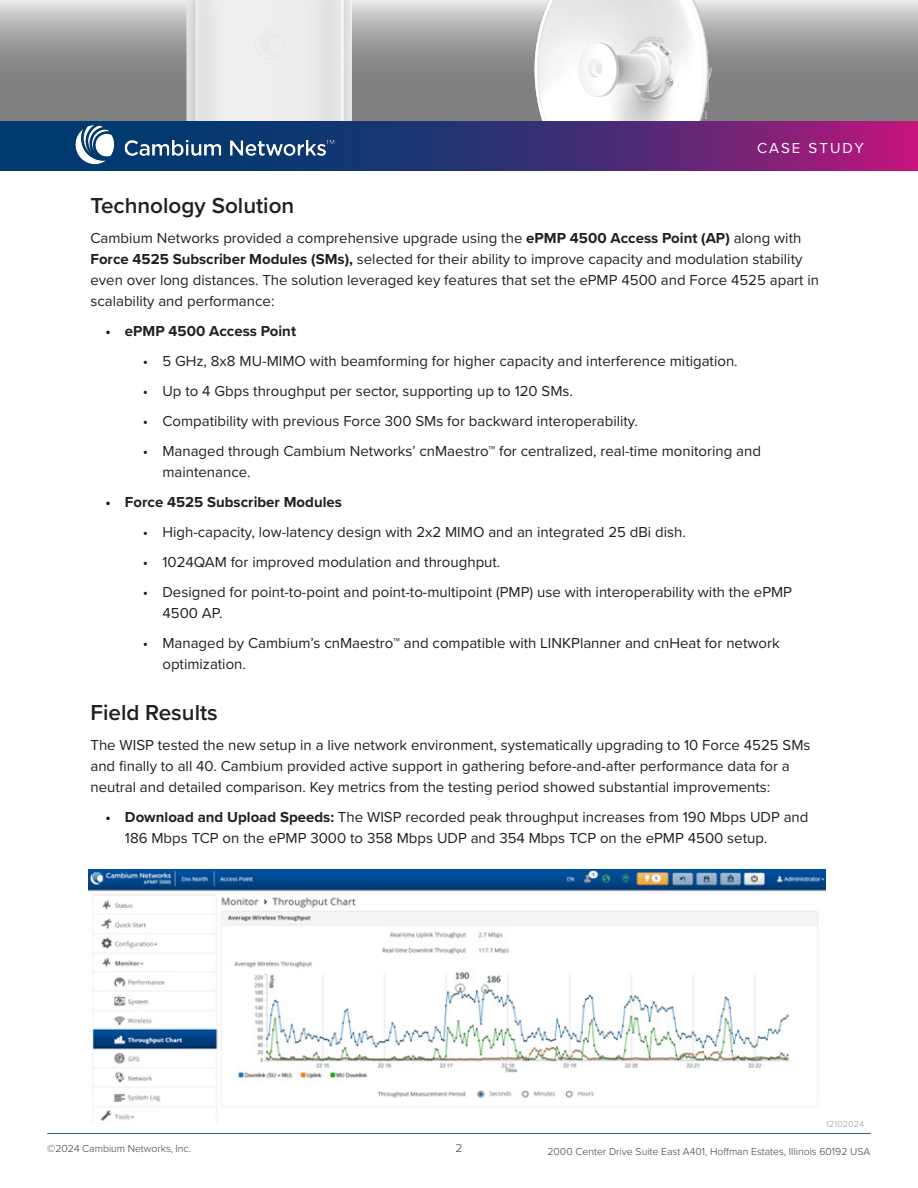
<style>
.page{position:relative;width:918px;height:1188px;background:#fff}
.page>*{position:absolute;margin:0;border:0;box-sizing:border-box;transform-origin:0 0}
.Body_copy{font:600 22.5px "Proxima Nova";color:#231f20}
.Body_copy-2{font:15px/21px "Proxima Nova";color:#231f20}
.t1{font:700 15px "Proxima Nova";color:#231f20}
.t2{font:15px "Proxima Nova";letter-spacing:.135em;color:#fff}
.t3{font:300 12px "Proxima Nova";color:#3e3e3f}
.t4{font:300 10.5px "Proxima Nova";color:#3e3e3f}
.t5{font:300 9px "Proxima Nova";letter-spacing:.01em;color:#97999c}
.s1{font-weight:700}
</style>
<div class="page">
<hr style="left:47px;top:1134px;width:824px;height:1px;background:#003a70">
<svg style="left:0;top:121px;width:918px;height:50px;background:#4c2b74"></svg>
<img style="left:51px;top:124px;width:288px;height:43px">
<img style="left:88px;top:869px;width:737px;height:252px">
<svg style="left:459px;top:0;width:459px;height:121px;background:#999"></svg>
<img style="left:473px;top:0;width:299px;height:121px">
<img style="left:0;top:0;width:459px;height:121px">
<p class="t2" style="left:757px;top:137px;width:108px">CASE STUDY</p>
<p class="Body_copy" style="left:90px;top:189px;width:205px">Technology Solution</p>
<p class="Body_copy-2" style="left:90px;top:227px;width:730px">Cambium Networks provided a comprehensive upgrade using the <span class="s1">ePMP 4500 Access Point (AP)</span> along with <span class="s1">Force 4525 Subscriber Modules (SMs),</span> selected for their ability to improve capacity and modulation stability even over long distances. The solution leveraged key features that set the ePMP 4500 and Force 4525 apart in scalability and performance:</p>
<p class="t1" style="left:105px;top:320px;width:192px">• ePMP 4500 Access Point</p>
<p class="Body_copy-2" style="left:143px;top:350px;width:596px">• 5 GHz, 8x8 MU-MIMO with beamforming for higher capacity and interference mitigation.</p>
<p class="Body_copy-2" style="left:143px;top:380px;width:432px">• Up to 4 Gbps throughput per sector, supporting up to 120 SMs.</p>
<p class="Body_copy-2" style="left:143px;top:410px;width:496px">• Compatibility with previous Force 300 SMs for backward interoperability.</p>
<p class="Body_copy-2" style="left:162px;top:440px;width:600px;text-indent:-20px">• Managed through Cambium Networks’ cnMaestro™ for centralized, real-time monitoring and maintenance.</p>
<p class="t1" style="left:105px;top:491px;width:238px">• Force 4525 Subscriber Modules</p>
<p class="Body_copy-2" style="left:143px;top:521px;width:544px">• High-capacity, low-latency design with 2x2 MIMO and an integrated 25 dBi dish.</p>
<p class="Body_copy-2" style="left:143px;top:551px;width:359px">• 1024QAM for improved modulation and throughput.</p>
<p class="Body_copy-2" style="left:162px;top:581px;width:631px;text-indent:-20px">• Designed for point-to-point and point-to-multipoint (PMP) use with interoperability with the ePMP<br>4500 AP.</p>
<p class="Body_copy-2" style="left:162px;top:632px;width:619px;text-indent:-20px">• Managed by Cambium’s cnMaestro™ and compatible with LINKPlanner and cnHeat for network optimization.</p>
<p class="Body_copy" style="left:90px;top:696px;width:129px">Field Results</p>
<p class="Body_copy-2" style="left:90px;top:734px;width:722px">The WISP tested the new setup in a live network environment, systematically upgrading to 10 Force 4525 SMs and finally to all 40. Cambium provided active support in gathering before-and-after performance data for a neutral and detailed comparison. Key metrics from the testing period showed substantial improvements:</p>
<p class="Body_copy-2" style="left:125px;top:806px;width:685px;text-indent:-20px"><span class="s1">• Download and Upload Speeds:</span> The WISP recorded peak throughput increases from 190 Mbps UDP and<br>186 Mbps TCP on the ePMP 3000 to 358 Mbps UDP and 354 Mbps TCP on the ePMP 4500 setup.</p>
<p class="t4" style="left:47px;top:1140px;width:145px">©2024 Cambium Networks, Inc.</p>
<p class="t3" style="left:456px;top:1139px;width:8px">2</p>
<p class="t5" style="left:826px;top:1117px;width:39px">12102024</p>
<p class="t4" style="left:547px;top:1144px;width:324px">2000 Center Drive Suite East A401, Hoffman Estates, Illinois 60192 USA</p>
</div>
